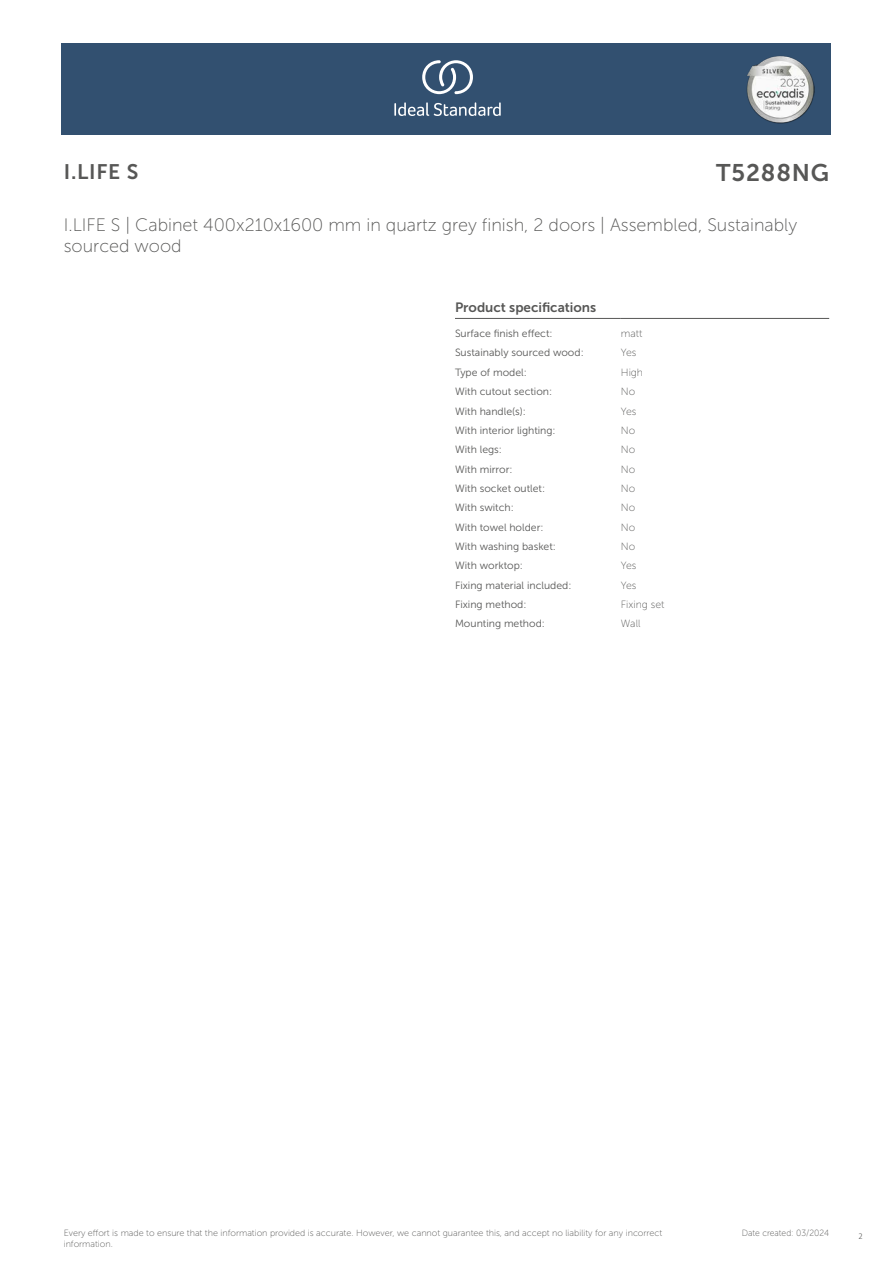
<style>
.page{position:relative;width:893px;height:1263px;background:#fff}
.page>*{position:absolute;margin:0;border:0;box-sizing:border-box;transform-origin:0 0}
.t1{font:24px "Museo Sans 700";letter-spacing:.035em;color:#575756}
.t2{font:21px "Museo Sans 700";color:#575756}
.t3{font:18px/21.6px "Museo Sans 100";color:#575756}
.t4{font:13.5px "Museo Sans 700";color:#575756}
.t5{font:10.5px "Museo Sans 300";color:#575756}
.t6{font:10.5px "Museo Sans 100";color:#575756}
.t7{font:9px/10.8px "Museo Sans 100";color:#575756}
.t8{font:9px "Museo Sans 100";color:#575756;scale:.95 1}
.t9{font:300 9px "Calibri";color:#575756;scale:.95 1}
</style>
<div class="page">
<div style="left:62px;top:43px;width:769px;height:91px;background:#325070"></div>
<hr style="left:455px;top:318px;width:166px;height:1px;background:#575756">
<hr style="left:621px;top:318px;width:208px;height:1px;background:#575756">
<svg style="left:394px;top:102px;width:107px;height:14px"></svg>
<svg style="left:422px;top:60px;width:51px;height:34px"></svg>
<img style="left:746px;top:56px;width:68px;height:67px">
<h2 class="t2" style="left:64px;top:160px;width:76px">I.LIFE S</h2>
<h1 class="t1" style="left:716px;top:160px;width:114px">T5288NG</h1>
<h3 class="t3" style="left:64px;top:214px;width:735px">I.LIFE S | Cabinet 400x210x1600 mm in quartz grey finish, 2 doors | Assembled, Sustainably sourced wood</h3>
<p class="t4" style="left:455px;top:300px;width:143px">Product specifications</p>
<p class="t5" style="left:455px;top:328px;width:99px">Surface finish effect:</p>
<p class="t6" style="left:621px;top:328px;width:23px">matt</p>
<p class="t5" style="left:455px;top:347px;width:130px">Sustainably sourced wood:</p>
<p class="t6" style="left:621px;top:347px;width:17px">Yes</p>
<p class="t5" style="left:455px;top:367px;width:73px">Type of model:</p>
<p class="t6" style="left:621px;top:367px;width:24px">High</p>
<p class="t5" style="left:455px;top:386px;width:99px">With cutout section:</p>
<p class="t6" style="left:621px;top:386px;width:16px">No</p>
<p class="t5" style="left:455px;top:405px;width:73px">With handle(s):</p>
<p class="t6" style="left:621px;top:405px;width:17px">Yes</p>
<p class="t5" style="left:455px;top:425px;width:102px">With interior lighting:</p>
<p class="t6" style="left:621px;top:425px;width:16px">No</p>
<p class="t5" style="left:455px;top:444px;width:48px">With legs:</p>
<p class="t6" style="left:621px;top:444px;width:16px">No</p>
<p class="t5" style="left:455px;top:463px;width:59px">With mirror:</p>
<p class="t6" style="left:621px;top:463px;width:16px">No</p>
<p class="t5" style="left:455px;top:483px;width:92px">With socket outlet:</p>
<p class="t6" style="left:621px;top:483px;width:16px">No</p>
<p class="t5" style="left:455px;top:502px;width:60px">With switch:</p>
<p class="t6" style="left:621px;top:502px;width:16px">No</p>
<p class="t5" style="left:455px;top:521px;width:90px">With towel holder:</p>
<p class="t6" style="left:621px;top:521px;width:16px">No</p>
<p class="t5" style="left:455px;top:541px;width:102px">With washing basket:</p>
<p class="t6" style="left:621px;top:541px;width:16px">No</p>
<p class="t5" style="left:455px;top:560px;width:69px">With worktop:</p>
<p class="t6" style="left:621px;top:560px;width:17px">Yes</p>
<p class="t5" style="left:455px;top:579px;width:118px">Fixing material included:</p>
<p class="t6" style="left:621px;top:579px;width:17px">Yes</p>
<p class="t5" style="left:455px;top:599px;width:73px">Fixing method:</p>
<p class="t6" style="left:621px;top:599px;width:45px">Fixing set</p>
<p class="t5" style="left:455px;top:618px;width:91px">Mounting method:</p>
<p class="t6" style="left:621px;top:618px;width:21px">Wall</p>
<p class="t7" style="left:64px;top:1227px;width:600px">Every effort is made to ensure that the information provided is accurate. However, we cannot guarantee this, and accept no liability for any incorrect information.</p>
<p class="t8" style="left:742px;top:1228px;width:93px">Date created: 03/2024</p>
<p class="t9" style="left:858px;top:1230px;width:6px">2</p>
</div>
